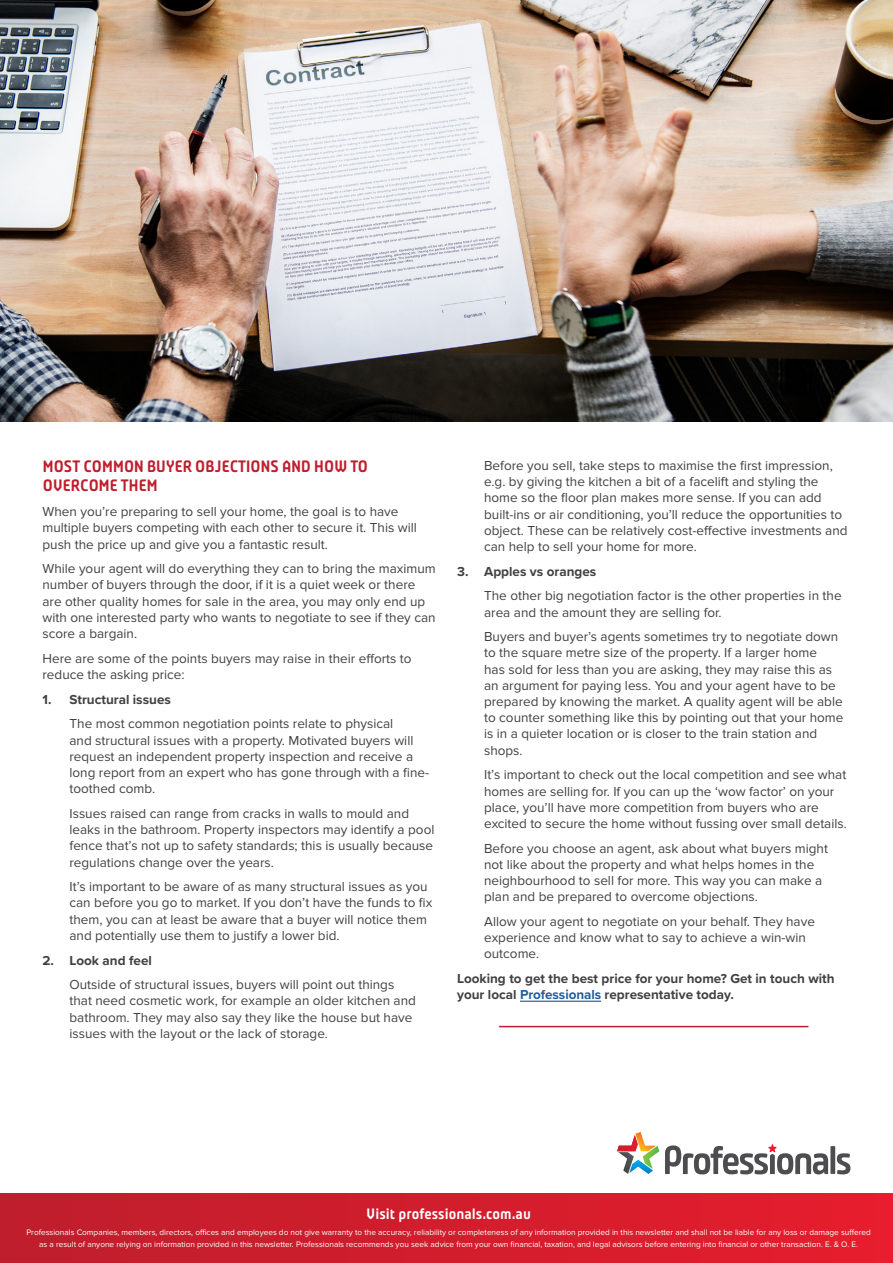
<style>
.page{position:relative;width:893px;height:1263px;background:#fff}
.page>*{position:absolute;margin:0;border:0;box-sizing:border-box;transform-origin:0 0}
.t1{font:700 16.5px/19.8px "Plau";letter-spacing:-.03em;color:#be1e2d}
.t2{font:700 15px "Plau";color:#fff}
.t3{font:13.5px/16.2px "Proxima Nova";color:#414042}
.t4{font:700 13.5px/16.2px "Proxima Nova";color:#414042}
.t5{font:8.25px/12px "Proxima Nova";color:#fff;text-align:center}
.s1{color:#215e9e}
</style>
<div class="page">
<img style="left:0;top:0;width:893px;height:422px">
<hr style="left:520px;top:1001px;width:81px;height:1px;background:#215e9e">
<hr style="left:499px;top:1026px;width:309px;height:1px;background:#be1e2d">
<div style="left:0;top:1194px;width:893px;height:69px;background:linear-gradient(to right,#be1e2d,#e71d2d)"></div>
<div style="left:830px;top:1146px;width:5px;height:28px;background:#4d4d4f"></div>
<svg style="left:837px;top:1153px;width:13px;height:21px"></svg>
<svg style="left:665px;top:1144px;width:163px;height:30px"></svg>
<svg style="left:617px;top:1132px;width:42px;height:42px"></svg>
<p class="t1" style="left:43px;top:456px;width:327px">MOST COMMON BUYER OBJECTIONS AND HOW TO<br>OVERCOME THEM</p>
<p class="t3" style="left:43px;top:504px;width:376px">When you’re preparing to sell your home, the goal is to have multiple buyers competing with each other to secure it. This will push the price up and give you a fantastic result.</p>
<p class="t3" style="left:43px;top:561px;width:395px">While your agent will do everything they can to bring the maximum number of buyers through the door, if it is a quiet week or there are other quality homes for sale in the area, you may only end up with one interested party who wants to negotiate to see if they can score a bargain.</p>
<p class="t3" style="left:43px;top:650px;width:371px">Here are some of the points buyers may raise in their efforts to reduce the asking price:</p>
<p class="t4" style="left:43px;top:691px;width:130px">1. Structural issues</p>
<p class="t3" style="left:70px;top:716px;width:361px">The most common negotiation points relate to physical<br>and structural issues with a property. Motivated buyers will request an independent property inspection and receive a long report from an expert who has gone through with a fine&shy;toothed comb.</p>
<p class="t3" style="left:70px;top:805px;width:366px">Issues raised can range from cracks in walls to mould and leaks in the bathroom. Property inspectors may identify a pool fence that’s not up to safety standards; this is usually because regulations change over the years.</p>
<p class="t3" style="left:70px;top:879px;width:364px">It’s important to be aware of as many structural issues as you can before you go to market. If you don’t have the funds to fix them, you can at least be aware that a buyer will notice them and potentially use them to justify a lower bid.</p>
<p class="t4" style="left:43px;top:952px;width:111px">2. Look and feel</p>
<p class="t3" style="left:70px;top:977px;width:348px">Outside of structural issues, buyers will point out things that need cosmetic work, for example an older kitchen and bathroom. They may also say they like the house but have issues with the layout or the lack of storage.</p>
<p class="t3" style="left:484px;top:457px;width:365px">Before you sell, take steps to maximise the first impression, e.g. by giving the kitchen a bit of a facelift and styling the home so the floor plan makes more sense. If you can add built-ins or air conditioning, you’ll reduce the opportunities to object. These can be relatively cost-effective investments and can help to sell your home for more.</p>
<p class="t4" style="left:457px;top:563px;width:141px">3. Apples vs oranges</p>
<p class="t3" style="left:484px;top:588px;width:359px">The other big negotiation factor is the other properties in the area and the amount they are selling for.</p>
<p class="t3" style="left:484px;top:629px;width:361px">Buyers and buyer’s agents sometimes try to negotiate down to the square metre size of the property. If a larger home<br>has sold for less than you are asking, they may raise this as an argument for paying less. You and your agent have to be prepared by knowing the market. A quality agent will be able to counter something like this by pointing out that your home is in a quieter location or is closer to the train station and shops.</p>
<p class="t3" style="left:484px;top:767px;width:364px">It’s important to check out the local competition and see what homes are selling for. If you can up the ‘wow factor’ on your place, you’ll have more competition from buyers who are excited to secure the home without fussing over small details.</p>
<p class="t3" style="left:484px;top:840px;width:345px">Before you choose an agent, ask about what buyers might not like about the property and what helps homes in the neighbourhood to sell for more. This way you can make a plan and be prepared to overcome objections.</p>
<p class="t3" style="left:484px;top:914px;width:332px">Allow your agent to negotiate on your behalf. They have experience and know what to say to achieve a win-win outcome.</p>
<p class="t4" style="left:457px;top:970px;width:379px">Looking to get the best price for your home? Get in touch with your local <span class="s1">Professionals</span> representative today.</p>
<p class="t2" style="left:366px;top:1205px;width:166px">Visit professionals.com.au</p>
<p class="t5" style="left:26px;top:1226px;width:846px">Professionals Companies, members, directors, offices and employees do not give warranty to the accuracy, reliability or completeness of any information provided in this newsletter and shall not be liable for any loss or damage suffered as a result of anyone relying on information provided in this newsletter. Professionals recommends you seek advice from your own financial, taxation, and legal advisors before entering into financial or other transaction. E. &amp; O. E.</p>
</div>
